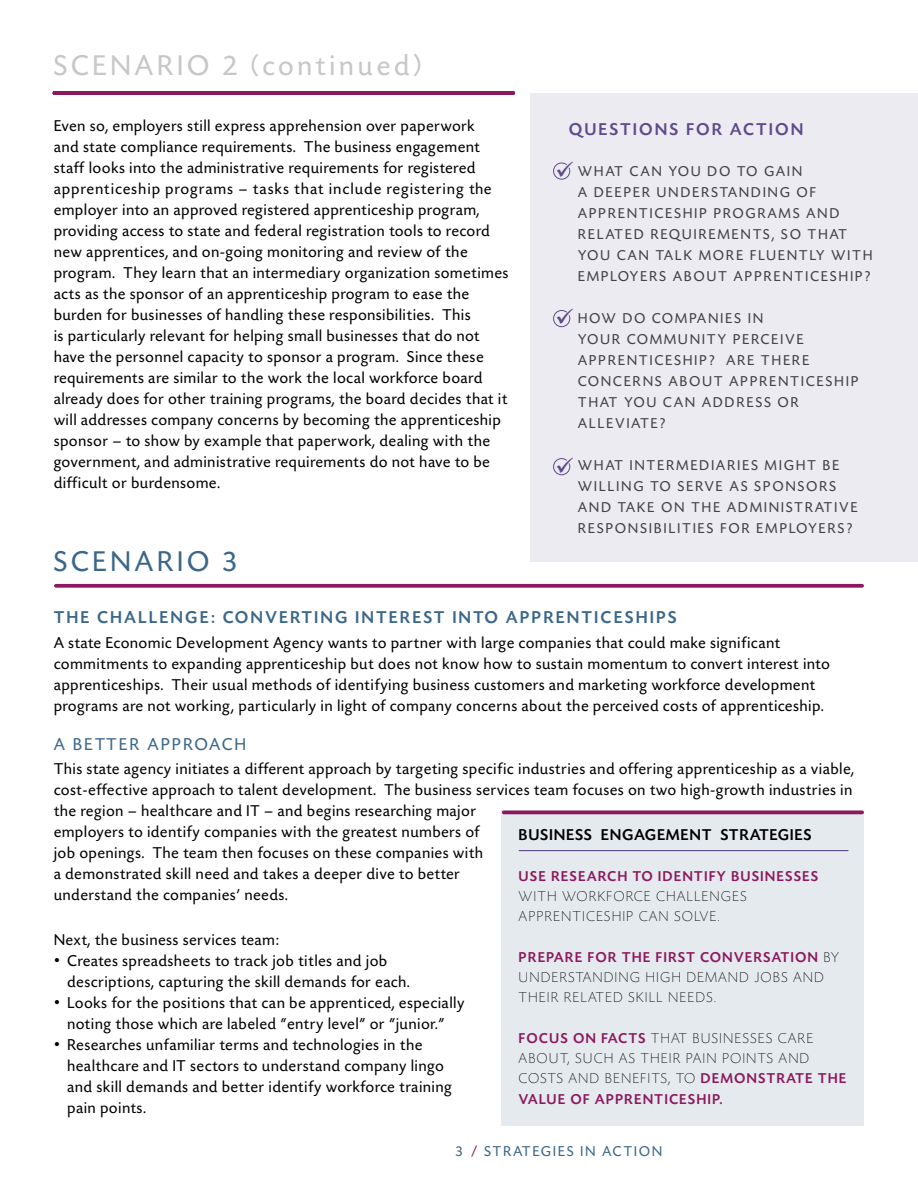
<style>
.page{position:relative;width:918px;height:1188px;background:#fff}
.page>*{position:absolute;margin:0;border:0;box-sizing:border-box;transform-origin:0 0}
.t1{font:30px "Today SHOP";letter-spacing:.15em;color:#c7c7c8}
.t2{font:30px "Today SHOP";letter-spacing:.15em;color:#3b678a}
.t3{font:500 18px "Today SHOP";letter-spacing:.15em;color:#3b678a}
.t4{font:500 18px "Today SHOP";letter-spacing:.15em;color:#5f4a8b}
.t5{font:18px "Today SHOP";letter-spacing:.15em;color:#3b678a}
.t6{font:16.5px/21px "Today SHOP";letter-spacing:.06em;color:#000}
.t7{font:500 16.5px "Today SHOP";letter-spacing:.08em;color:#000}
.t8{font:15px/21px "Today SHOP";letter-spacing:.15em;color:#424344}
.t9{font:200 15px/20.2px "Today SHOP";letter-spacing:.11em;color:#000}
.t10{font:15px "Today SHOP";letter-spacing:.15em;color:#3b678a}
.s1{color:#5f4a8b}
.s2{font-family:"Arial"}
.s3{font-weight:500;color:#8c195e}
.s4{color:#8c195e}
</style>
<div class="page">
<div style="left:530px;top:93px;width:388px;height:469px;background:#edebf2"></div>
<div style="left:502px;top:811px;width:362px;height:315px;background:#e4eaee"></div>
<hr style="left:54px;top:91px;width:459px;height:4px;background:#8c195e">
<svg style="left:56px;top:584px;width:806px;height:4px;fill:#8c195e"></svg>
<hr style="left:504px;top:811px;width:358px;height:3px;background:#8c195e">
<hr style="left:519px;top:850px;width:329px;height:1px;background:#5f4a8b">
<svg style="left:553px;top:162px;width:18px;height:18px"></svg>
<svg style="left:553px;top:310px;width:18px;height:17px"></svg>
<svg style="left:553px;top:458px;width:18px;height:18px"></svg>
<h1 class="t1" style="left:54px;top:50px;width:368px">SCENARIO 2 (continued)</h1>
<p class="t6" style="left:54px;top:116px;width:456px">Even so, employers still express apprehension over paperwork<br>and state compliance requirements. The business engagement staff looks into the administrative requirements for registered apprenticeship programs – tasks that include registering the employer into an approved registered apprenticeship program, providing access to state and federal registration tools to record new apprentices, and on-going monitoring and review of the program. They learn that an intermediary organization sometimes acts as the sponsor of an apprenticeship program to ease the burden for businesses of handling these responsibilities. This<br>is particularly relevant for helping small businesses that do not have the personnel capacity to sponsor a program. Since these requirements are similar to the work the local workforce board already does for other training programs, the board decides that it will addresses company concerns by becoming the apprenticeship sponsor – to show by example that paperwork, dealing with the government, and administrative requirements do not have to be difficult or burdensome.</p>
<h2 class="t2" style="left:54px;top:546px;width:184px">SCENARIO 3</h2>
<h3 class="t4" style="left:569px;top:120px;width:235px">QUESTIONS FOR ACTION</h3>
<p class="t8" style="left:578px;top:162px;width:296px;text-indent:-23px"><span class="s1">✓</span> WHAT CAN YOU DO TO GAIN<br>A DEEPER UNDERSTANDING OF<br>APPRENTICESHIP PROGRAMS AND<br>RELATED REQUIREMENTS, SO THAT<br>YOU CAN TALK MORE FLUENTLY WITH<br>EMPLOYERS ABOUT APPRENTICESHIP?</p>
<p class="t8" style="left:578px;top:309px;width:281px;text-indent:-23px"><span class="s1">✓</span> HOW DO COMPANIES IN<br>YOUR COMMUNITY PERCEIVE<br>APPRENTICESHIP? ARE THERE<br>CONCERNS ABOUT APPRENTICESHIP<br>THAT YOU CAN ADDRESS OR<br>ALLEVIATE?</p>
<p class="t8" style="left:578px;top:456px;width:281px;text-indent:-23px"><span class="s1">✓</span> WHAT INTERMEDIARIES MIGHT BE<br>WILLING TO SERVE AS SPONSORS<br>AND TAKE ON THE ADMINISTRATIVE<br>RESPONSIBILITIES FOR EMPLOYERS?</p>
<h3 class="t3" style="left:54px;top:608px;width:624px">THE CHALLENGE: CONVERTING INTEREST INTO APPRENTICESHIPS</h3>
<p class="t6" style="left:54px;top:633px;width:777px">A state Economic Development Agency wants to partner with large companies that could make significant commitments to expanding apprenticeship but does not know how to sustain momentum to convert interest into apprenticeships. Their usual methods of identifying business customers and marketing workforce development programs are not working, particularly in light of company concerns about the perceived costs of apprenticeship.</p>
<h3 class="t5" style="left:54px;top:734px;width:194px">A BETTER APPROACH</h3>
<p class="t6" style="left:54px;top:759px;width:801px">This state agency initiates a different approach by targeting specific industries and offering apprenticeship as a viable, cost-effective approach to talent development. The business services team focuses on two high-growth industries in the region – healthcare and IT – and begins researching major<br>employers to identify companies with the greatest numbers of<br>job openings. The team then focuses on these companies with<br>a demonstrated skill need and takes a deeper dive to better<br>understand the companies’ needs.</p>
<p class="t6" style="left:54px;top:930px;width:226px">Next, the business services team:</p>
<p class="t6" style="left:67px;top:951px;width:344px;text-indent:-13px"><span class="s2">•</span> Creates spreadsheets to track job titles and job descriptions, capturing the skill demands for each.</p>
<p class="t6" style="left:54px;top:993px;width:412px;text-align:center"><span class="s2">•</span> Looks for the positions that can be apprenticed, especially noting those which are labeled “entry level” or “junior.”</p>
<p class="t6" style="left:67px;top:1035px;width:386px;text-indent:-13px"><span class="s2">•</span> Researches unfamiliar terms and technologies in the healthcare and IT sectors to understand company lingo and skill demands and better identify workforce training pain points.</p>
<p class="t7" style="left:519px;top:827px;width:294px">BUSINESS ENGAGEMENT STRATEGIES</p>
<p class="t9" style="left:519px;top:867px;width:301px"><span class="s3">USE RESEARCH TO IDENTIFY BUSINESSES<br></span>WITH WORKFORCE CHALLENGES<br>APPRENTICESHIP CAN SOLVE.</p>
<p class="t9" style="left:519px;top:948px;width:322px"><span class="s3">PREPARE FOR THE FIRST CONVERSATION</span> BY<br>UNDERSTANDING HIGH DEMAND JOBS AND<br>THEIR RELATED SKILL NEEDS.</p>
<p class="t9" style="left:519px;top:1029px;width:329px"><span class="s3">FOCUS ON FACTS</span> THAT BUSINESSES CARE ABOUT, SUCH AS THEIR PAIN POINTS AND COSTS AND BENEFITS, TO <span class="s3">DEMONSTRATE THE VALUE OF APPRENTICESHIP.</span></p>
<p class="t10" style="left:456px;top:1144px;width:208px">3 <span class="s4">/</span> STRATEGIES IN ACTION</p>
</div>
